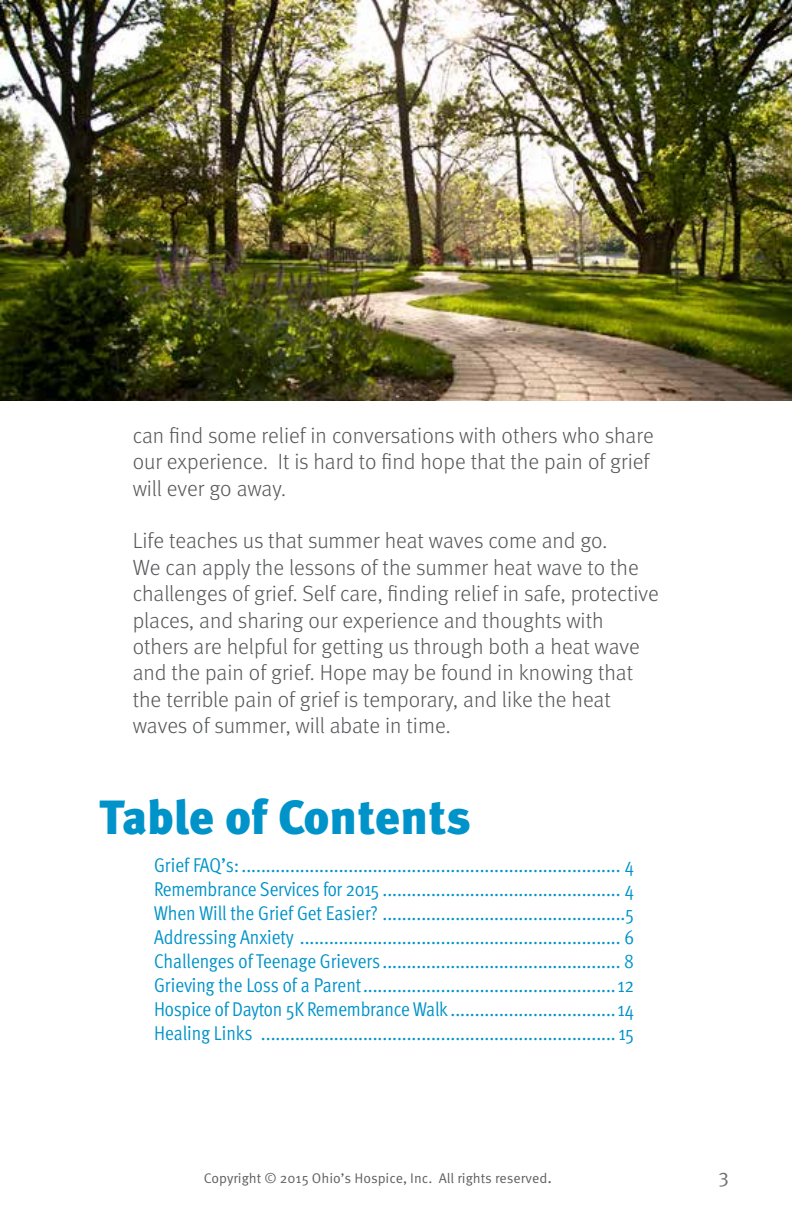
<style>
.page{position:relative;width:792px;height:1224px;background:#fff}
.page>*{position:absolute;margin:0;border:0;box-sizing:border-box;transform-origin:0 0}
.t1{font:900 48px "Meta OT";letter-spacing:-.005em;color:#0093c9}
.t2{font:300 22px/26.4px "Meta OT";color:#555759}
.t3{font:20px/24px "Meta OT Cond Norm";letter-spacing:-.01em;color:#0093c9;text-align:justify}
.t4{font:20px "Meta OT Norm";color:#6d6e71}
.t5{font:14px "Meta OT Norm";color:#5f6062}
.s1{font-size:16px}
</style>
<div class="page">
<img style="left:0;top:0;width:792px;height:400px">
<p class="t2" style="left:133px;top:422px;width:522px">can find some relief in conversations with others who share our experience. It is hard to find hope that the pain of grief will ever go away.</p>
<p class="t2" style="left:133px;top:528px;width:528px">Life teaches us that summer heat waves come and go.<br>We can apply the lessons of the summer heat wave to the challenges of grief. Self care, finding relief in safe, protective places, and sharing our experience and thoughts with others are helpful for getting us through both a heat wave and the pain of grief. Hope may be found in knowing that the terrible pain of grief is temporary, and like the heat waves of summer, will abate in time.</p>
<h1 class="t1" style="left:99px;top:788px;width:374px">Table of Contents</h1>
<p class="t3" style="left:154px;top:853px;width:481px">Grief FAQ’s: .............................................................................. 4<br>Remembrance Services for 2015 ................................................. 4<br>When Will the Grief Get Easier? ..................................................5<br>Addressing Anxiety .................................................................. 6<br>Challenges of Teenage Grievers................................................. 8<br>Grieving the Loss of a Parent....................................................12<br>Hospice of Dayton 5K Remembrance Walk ..................................14<br>Healing Links ......................................................................... 15</p>
<p class="t5" style="left:204px;top:1170px;width:349px">Copyright © 2015 Ohio’s Hospice, Inc. All rights reserved<span class="s1">.</span></p>
<p class="t4" style="left:719px;top:1164px;width:12px">3</p>
</div>
